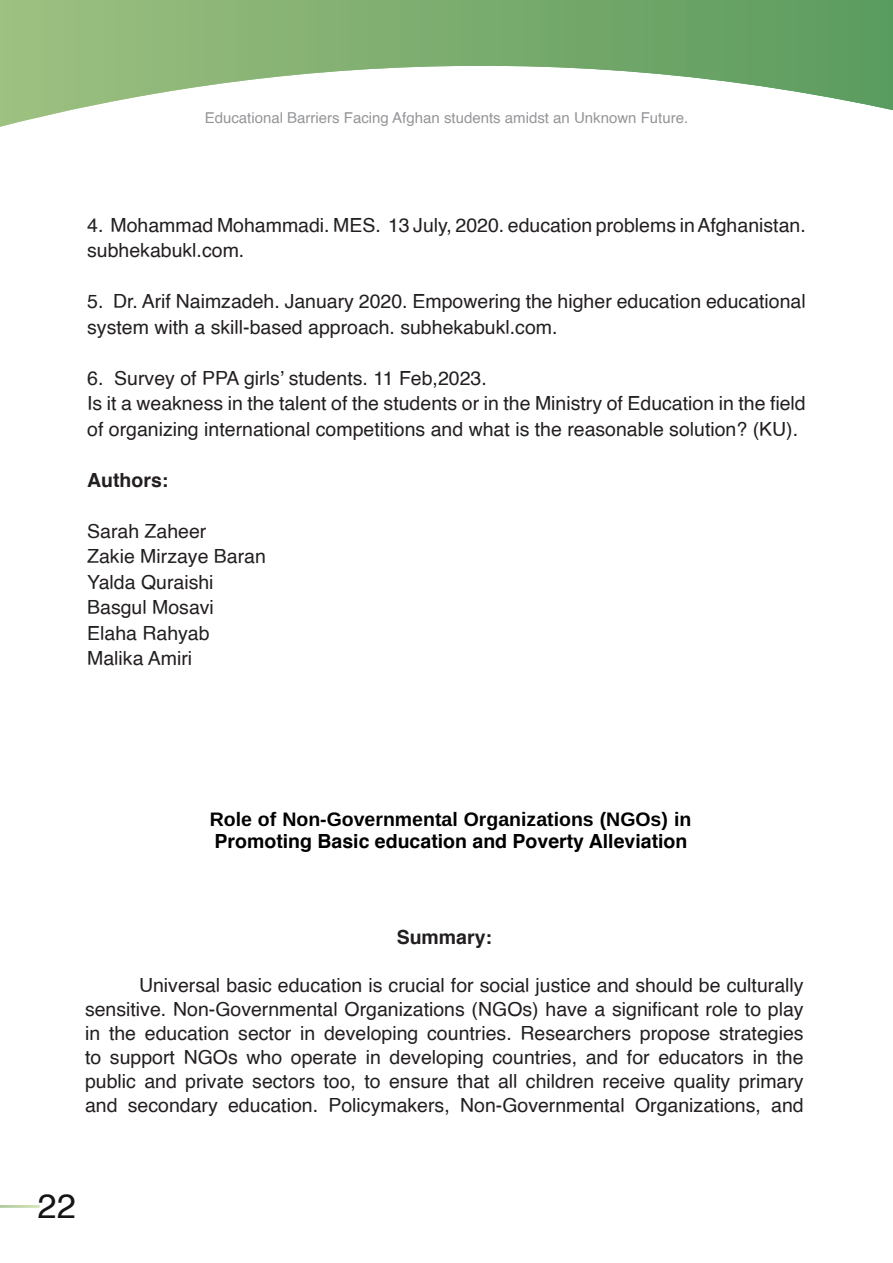
<style>
.page{position:relative;width:893px;height:1263px;background:#fff}
.page>*{position:absolute;margin:0;border:0;box-sizing:border-box;transform-origin:0 0}
.t1{font:34.5px "Helvetica";color:rgb(0 0 0/.92)}
.t2{font:19.5px/25.5px "Helvetica";color:#231f20}
.t3{font:700 19.5px/22.2px "Helvetica";color:#000}
.t4{font:700 19.5px "Helvetica";color:#231f20}
.t5{font:15px "Helvetica";color:#939598}
</style>
<div class="page">
<svg style="left:0;top:1205px;width:40px;height:3px"></svg>
<svg style="left:0;top:0;width:893px;height:127px"></svg>
<p class="t5" style="left:205px;top:106px;width:485px">Educational Barriers Facing Afghan students amidst an Unknown Future.</p>
<p class="t2" style="left:87px;top:213px;width:720px">4. Mohammad Mohammadi. MES. 13 July, 2020. education problems in Afghanistan. subhekabukl.com.</p>
<p class="t2" style="left:87px;top:289px;width:720px">5. Dr. Arif Naimzadeh. January 2020. Empowering the higher education educational system with a skill-based approach. subhekabukl.com.</p>
<p class="t2" style="left:87px;top:366px;width:720px">6. Survey of PPA girls’ students. 11 Feb,2023.<br>Is it a weakness in the talent of the students or in the Ministry of Education in the field of organizing international competitions and what is the reasonable solution? (KU).</p>
<p class="t4" style="left:87px;top:464px;width:83px">Authors:</p>
<p class="t2" style="left:87px;top:519px;width:180px">Sarah Zaheer<br>Zakie Mirzaye Baran<br>Yalda Quraishi<br>Basgul Mosavi<br>Elaha Rahyab<br>Malika Amiri</p>
<p class="t3" style="left:210px;top:808px;width:483px">Role of Non-Governmental Organizations (NGOs) in<br>Promoting Basic education and Poverty Alleviation</p>
<p class="t4" style="left:397px;top:922px;width:97px">Summary:</p>
<p class="t2" style="left:85px;top:974px;width:720px;line-height:24px;text-align:justify;text-indent:54px">Universal basic education is crucial for social justice and should be culturally sensitive. Non-Governmental Organizations (NGOs) have a significant role to play in the education sector in developing countries. Researchers propose strategies to support NGOs who operate in developing countries, and for educators in the public and private sectors too, to ensure that all children receive quality primary and secondary education. Policymakers, Non-Governmental Organizations, and</p>
<h1 class="t1" style="left:38px;top:1179px;width:40px">22</h1>
</div>
